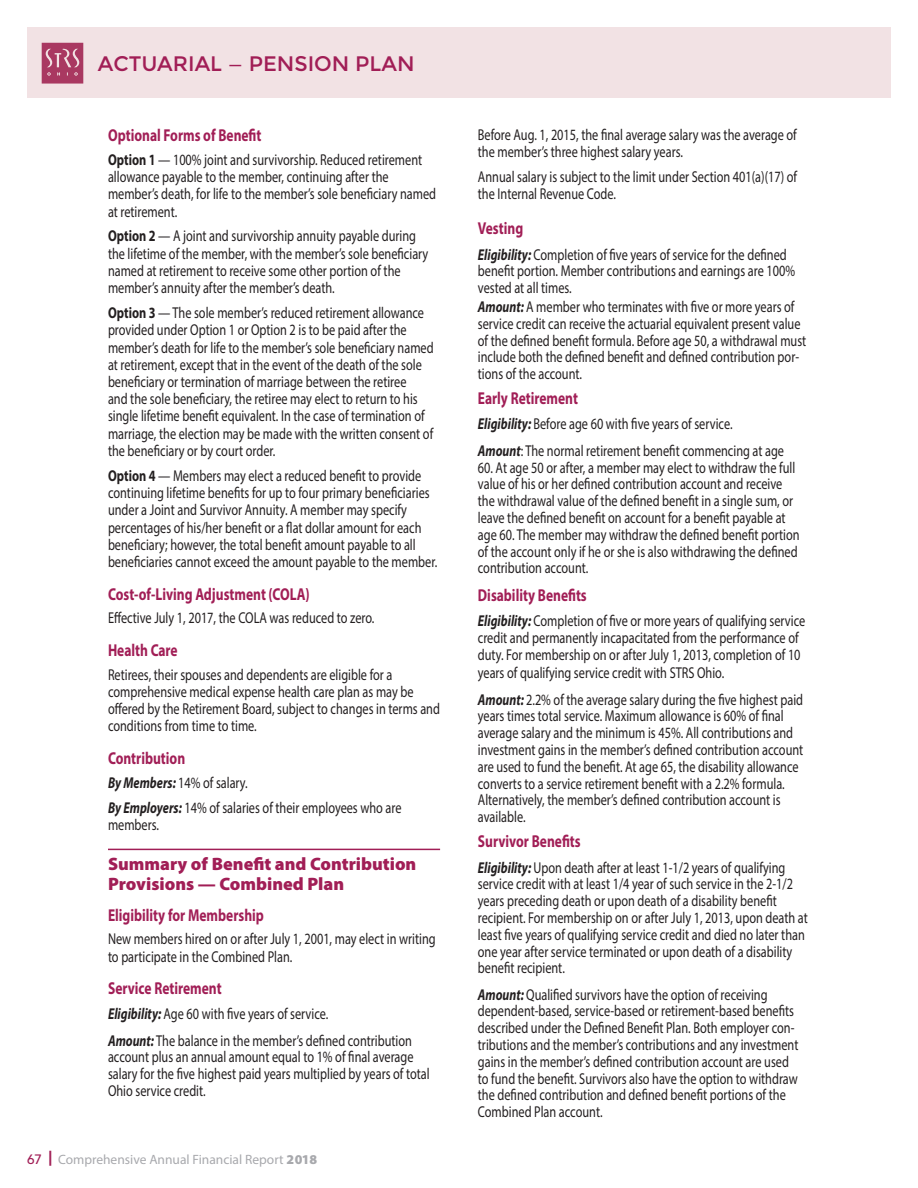
<style>
.page{position:relative;width:918px;height:1188px;background:#fff}
.page>*{position:absolute;margin:0;border:0;box-sizing:border-box;transform-origin:0 0}
.t1{font:21px "Montserrat";color:#a11e56}
.t2{font:900 18px/19.5px "Myriad Pro";color:#a11e56}
.t3{font:700 17.25px "Myriad Pro";color:#a11e56;scale:.78 1}
.t4{font:15.75px/16.8px "Myriad Pro";color:#231f20;scale:.78 1}
.t5{font:13.5px "Myriad Pro";color:#a8a9ad}
.s1{font-weight:700}
.s2{font-weight:700;font-style:italic}
.s3{font-family:"Avenir LT Std";font-weight:500;color:#a11e56}
.s4{font-weight:900;font-size:15px;color:#a11e56}
.s5{font-weight:900}
</style>
<div class="page">
<div style="left:27px;top:27px;width:864px;height:70px;background:#f2e2e4"></div>
<svg style="left:42px;top:43px;width:41px;height:41px;background:#b24d71"></svg>
<hr style="left:108px;top:849px;width:332px;height:1px;background:#a11e56">
<h1 class="t1" style="left:98px;top:51px;width:318px">ACTUARIAL — PENSION PLAN</h1>
<p class="t3" style="left:108px;top:124px;width:198px">Optional Forms of Benefit</p>
<p class="t4" style="left:108px;top:151px;width:422px;line-height:17.2px"><span class="s1">Option 1</span> — 100% joint and survivorship. Reduced retirement allowance payable to the member, continuing after the member’s death, for life to the member’s sole beneficiary named at retirement.</p>
<p class="t4" style="left:108px;top:227px;width:412px;line-height:17.2px"><span class="s1">Option 2</span> — A joint and survivorship annuity payable during the lifetime of the member, with the member’s sole beneficiary named at retirement to receive some other portion of the member’s annuity after the member’s death.</p>
<p class="t4" style="left:108px;top:304px;width:419px;line-height:17.2px"><span class="s1">Option 3</span> — The sole member’s reduced retirement allowance provided under Option 1 or Option 2 is to be paid after the member’s death for life to the member’s sole beneficiary named at retirement, except that in the event of the death of the sole beneficiary or termination of marriage between the retiree<br>and the sole beneficiary, the retiree may elect to return to his single lifetime benefit equivalent. In the case of termination of marriage, the election may be made with the written consent of the beneficiary or by court order.</p>
<p class="t4" style="left:108px;top:467px;width:424px;line-height:17.2px"><span class="s1">Option 4</span> — Members may elect a reduced benefit to provide continuing lifetime benefits for up to four primary beneficiaries under a Joint and Survivor Annuity. A member may specify percentages of his/her benefit or a flat dollar amount for each beneficiary; however, the total benefit amount payable to all beneficiaries cannot exceed the amount payable to the member.</p>
<p class="t3" style="left:108px;top:583px;width:260px">Cost-of-Living Adjustment (COLA)</p>
<p class="t4" style="left:108px;top:609px;width:343px">Effective July 1, 2017, the COLA was reduced to zero.</p>
<p class="t3" style="left:108px;top:639px;width:91px">Health Care</p>
<p class="t4" style="left:108px;top:666px;width:427px;line-height:17.2px">Retirees, their spouses and dependents are eligible for a comprehensive medical expense health care plan as may be offered by the Retirement Board, subject to changes in terms and conditions from time to time.</p>
<p class="t3" style="left:108px;top:747px;width:100px">Contribution</p>
<p class="t4" style="left:108px;top:770px;width:378px;line-height:24.8px"><span class="s2">By Members:</span> 14% of salary.<br><span class="s2">By Employers:</span> 14% of salaries of their employees who are</p>
<p class="t4" style="left:108px;top:816px;width:67px">members.</p>
<p class="t2" style="left:108px;top:854px;width:310px">Summary of Benefit and Contribution<br>Provisions — Combined Plan</p>
<p class="t3" style="left:108px;top:904px;width:201px">Eligibility for Membership</p>
<p class="t4" style="left:108px;top:930px;width:422px;line-height:17.2px">New members hired on or after July 1, 2001, may elect in writing to participate in the Combined Plan.</p>
<p class="t3" style="left:108px;top:977px;width:147px">Service Retirement</p>
<p class="t4" style="left:108px;top:1001px;width:391px;line-height:26.2px"><span class="s2">Eligibility:</span> Age 60 with five years of service.<br><span class="s2">Amount:</span> The balance in the member’s defined contribution</p>
<p class="t4" style="left:108px;top:1049px;width:414px">account plus an annual amount equal to 1% of final average salary for the five highest paid years multiplied by years of total<br>Ohio service credit.</p>
<p class="t5" style="left:27px;top:1151px;width:292px"><span class="s3">67</span> <span class="s4">|</span> Comprehensive Annual Financial Report <span class="s5">2018</span></p>
<p class="t4" style="left:478px;top:126px;width:410px;line-height:17.2px">Before Aug. 1, 2015, the final average salary was the average of the member’s three highest salary years.</p>
<p class="t4" style="left:478px;top:168px;width:411px;line-height:17.2px">Annual salary is subject to the limit under Section 401(a)(17) of the Internal Revenue Code.</p>
<p class="t3" style="left:478px;top:217px;width:60px">Vesting</p>
<p class="t4" style="left:478px;top:246px;width:408px"><span class="s2">Eligibility:</span> Completion of five years of service for the defined benefit portion. Member contributions and earnings are 100% vested at all times.</p>
<p class="t4" style="left:478px;top:298px;width:423px"><span class="s2">Amount:</span> A member who terminates with five or more years of service credit can receive the actuarial equivalent present value of the defined benefit formula. Before age 50, a withdrawal must include both the defined benefit and defined contribution por&shy;tions of the account.</p>
<p class="t3" style="left:478px;top:387px;width:130px">Early Retirement</p>
<p class="t4" style="left:478px;top:411px;width:394px;line-height:26.2px"><span class="s2">Eligibility:</span> Before age 60 with five years of service.<br><span class="s2">Amount</span>: The normal retirement benefit commencing at age</p>
<p class="t4" style="left:478px;top:459px;width:414px">60. At age 50 or after, a member may elect to withdraw the full value of his or her defined contribution account and receive the withdrawal value of the defined benefit in a single sum, or leave the defined benefit on account for a benefit payable at age 60. The member may withdraw the defined benefit portion of the account only if he or she is also withdrawing the defined contribution account.</p>
<p class="t3" style="left:478px;top:584px;width:141px">Disability Benefits</p>
<p class="t4" style="left:478px;top:612px;width:421px"><span class="s2">Eligibility:</span> Completion of five or more years of qualifying service credit and permanently incapacitated from the performance of duty. For membership on or after July 1, 2013, completion of 10</p>
<p class="t4" style="left:478px;top:660px;width:418px;line-height:26.2px">years of qualifying service credit with STRS Ohio.<br><span class="s2">Amount:</span> 2.2% of the average salary during the five highest paid</p>
<p class="t4" style="left:478px;top:708px;width:419px">years times total service. Maximum allowance is 60% of final average salary and the minimum is 45%. All contributions and investment gains in the member’s defined contribution account are used to fund the benefit. At age 65, the disability allowance converts to a service retirement benefit with a 2.2% formula.<br>Alternatively, the member’s defined contribution account is available.</p>
<p class="t3" style="left:478px;top:830px;width:133px">Survivor Benefits</p>
<p class="t4" style="left:478px;top:859px;width:425px"><span class="s2">Eligibility:</span> Upon death after at least 1-1/2 years of qualifying service credit with at least 1/4 year of such service in the 2-1/2 years preceding death or upon death of a disability benefit recipient. For membership on or after July 1, 2013, upon death at least five years of qualifying service credit and died no later than one year after service terminated or upon death of a disability benefit recipient.</p>
<p class="t4" style="left:478px;top:986px;width:412px"><span class="s2">Amount:</span> Qualified survivors have the option of receiving dependent-based, service-based or retirement-based benefits described under the Defined Benefit Plan. Both employer con&shy;tributions and the member’s contributions and any investment gains in the member’s defined contribution account are used to fund the benefit. Survivors also have the option to withdraw the defined contribution and defined benefit portions of the Combined Plan account.</p>
</div>
